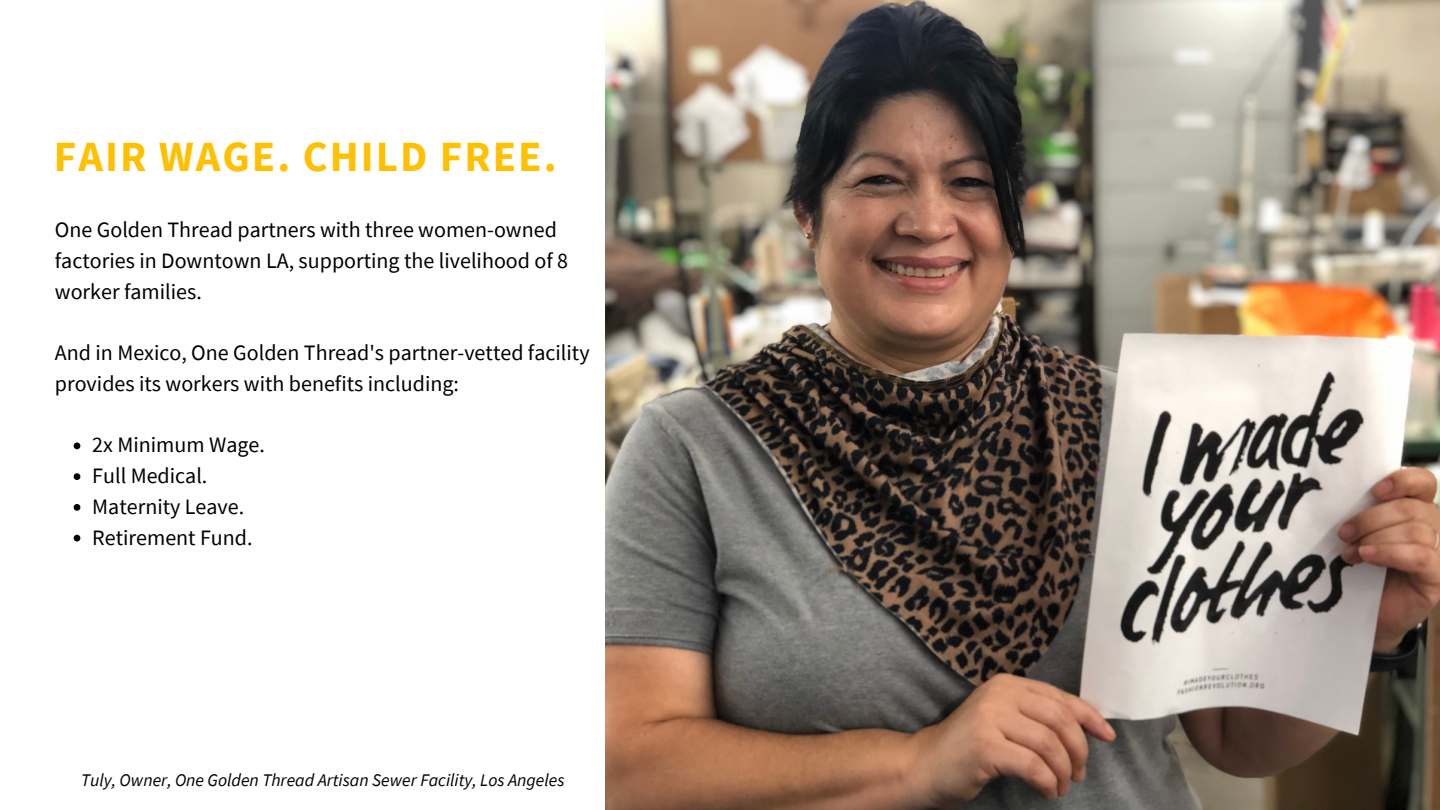
<style>
.page{position:relative;width:1440px;height:810px;background:#fff}
.page>*{position:absolute;margin:0;border:0;box-sizing:border-box;transform-origin:0 0}
.t1{font:700 43px "Source Sans Pro";letter-spacing:.045em;color:#ffc000}
.t2{font:22px/30.8px "Source Sans Pro";color:#000}
.t3{font:italic 17.8px "Source Sans Pro";color:#000}
</style>
<div class="page">
<img style="left:606px;top:0;width:834px;height:810px">
<svg style="left:74px;top:442px;width:6px;height:7px"></svg>
<svg style="left:74px;top:473px;width:6px;height:7px"></svg>
<svg style="left:74px;top:504px;width:6px;height:7px"></svg>
<svg style="left:74px;top:535px;width:6px;height:7px"></svg>
<h1 class="t1" style="left:54px;top:128px;width:504px">FAIR WAGE. CHILD FREE.</h1>
<h2 class="t2" style="left:55px;top:214px;width:515px">One Golden Thread partners with three women-owned factories in Downtown LA, supporting the livelihood of 8 worker families.</h2>
<h2 class="t2" style="left:55px;top:337px;width:536px">And in Mexico, One Golden Thread's partner-vetted facility provides its workers with benefits including:</h2>
<p class="t2" style="left:92px;top:429px;width:174px">2x Minimum Wage.</p>
<p class="t2" style="left:92px;top:460px;width:117px">Full Medical.</p>
<p class="t2" style="left:92px;top:491px;width:153px">Maternity Leave.</p>
<p class="t2" style="left:92px;top:521px;width:162px">Retirement Fund.</p>
<p class="t3" style="left:81px;top:769px;width:485px">Tuly, Owner, One Golden Thread Artisan Sewer Facility, Los Angeles</p>
</div>
